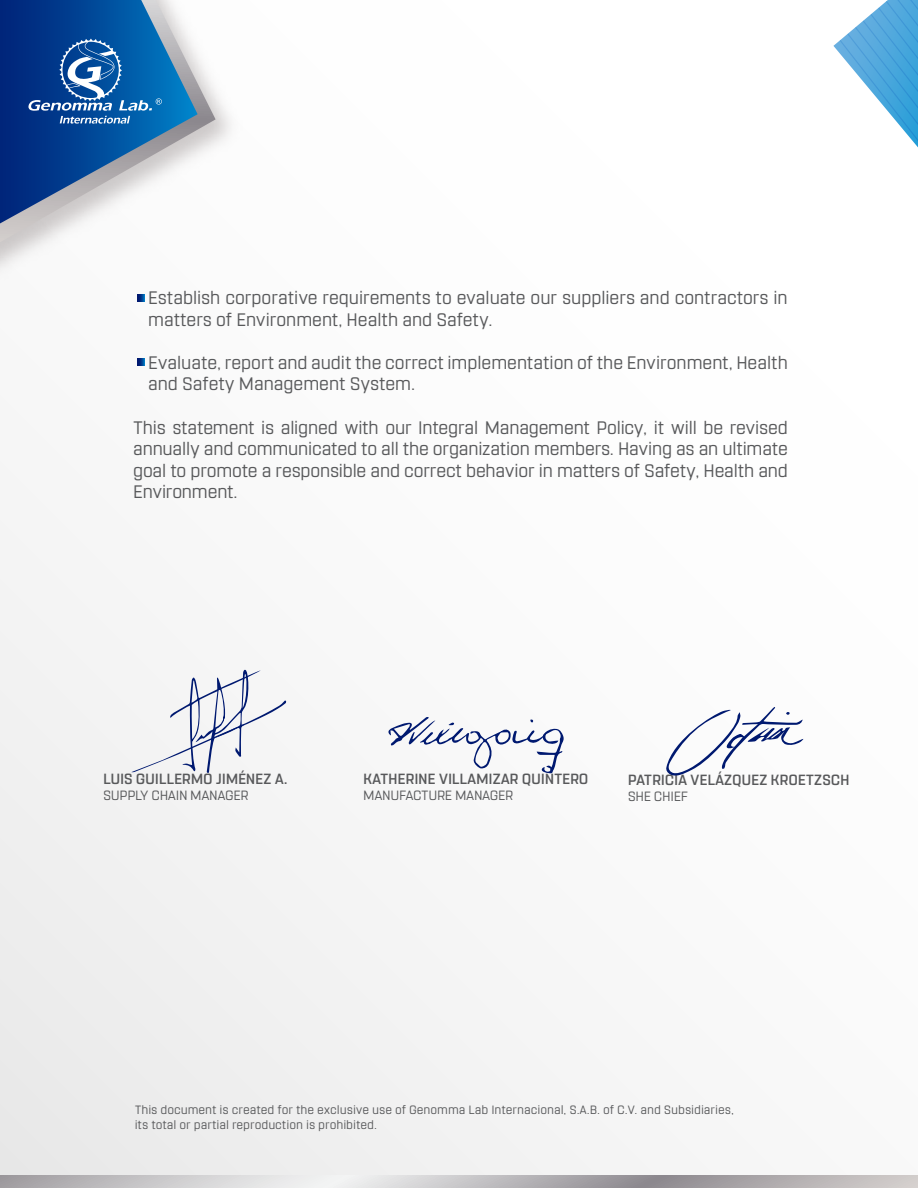
<style>
.page{position:relative;width:918px;height:1188px;background:#fff}
.page>*{position:absolute;margin:0;border:0;box-sizing:border-box;transform-origin:0 0}
.t1{font:18px/21.6px "Rohn";letter-spacing:.035em;color:#58595b}
.t2{font:500 14.7px "Rohn";letter-spacing:.025em;color:#58595b}
.t3{font:13.35px "Rohn";letter-spacing:.025em;color:#58595b}
.t4{font:12px/14.4px "Rohn";letter-spacing:.05em;color:#58595b}
</style>
<div class="page">
<div style="left:0;top:0;width:918px;height:1187px;background:#fafafa"></div>
<svg style="left:0;top:1175px;width:918px;height:12px;background:#bfbdbf"></svg>
<img style="left:0;top:99px;width:228px;height:267px">
<svg style="left:0;top:63px;width:216px;height:179px"></svg>
<svg style="left:0;top:0;width:198px;height:223px"></svg>
<svg style="left:833px;top:0;width:85px;height:147px"></svg>
<svg style="left:28px;top:38px;width:134px;height:86px;background:#2666aa"></svg>
<svg style="left:138px;top:358px;width:6px;height:7px"></svg>
<svg style="left:138px;top:295px;width:6px;height:6px"></svg>
<svg style="left:666px;top:707px;width:138px;height:69px"></svg>
<svg style="left:388px;top:717px;width:176px;height:57px"></svg>
<svg style="left:131px;top:669px;width:155px;height:104px"></svg>
<p class="t1" style="left:148px;top:287px;width:640px">Establish corporative requirements to evaluate our suppliers and contractors in matters of Environment, Health and Safety.</p>
<p class="t1" style="left:148px;top:352px;width:641px">Evaluate, report and audit the correct implementation of the Environment, Health and Safety Management System.</p>
<p class="t1" style="left:134px;top:417px;width:656px;text-align:justify">This statement is aligned with our Integral Management Policy, it will be revised annually and communicated to all the organization members. Having as an ultimate goal to promote a responsible and correct behavior in matters of Safety, Health and Environment.</p>
<p class="t2" style="left:103px;top:770px;width:185px">LUIS GUILLERMO JIMÉNEZ A.</p>
<p class="t3" style="left:103px;top:788px;width:147px">SUPPLY CHAIN MANAGER</p>
<p class="t2" style="left:364px;top:770px;width:226px">KATHERINE VILLAMIZAR QUINTERO</p>
<p class="t3" style="left:364px;top:788px;width:151px">MANUFACTURE MANAGER</p>
<p class="t2" style="left:628px;top:771px;width:223px">PATRICIA VELÁZQUEZ KROETZSCH</p>
<p class="t3" style="left:628px;top:789px;width:61px">SHE CHIEF</p>
<p class="t4" style="left:135px;top:1103px;width:600px">This document is created for the exclusive use of Genomma Lab Internacional, S.A.B. of C.V. and Subsidiaries, its total or partial reproduction is prohibited.</p>
</div>
